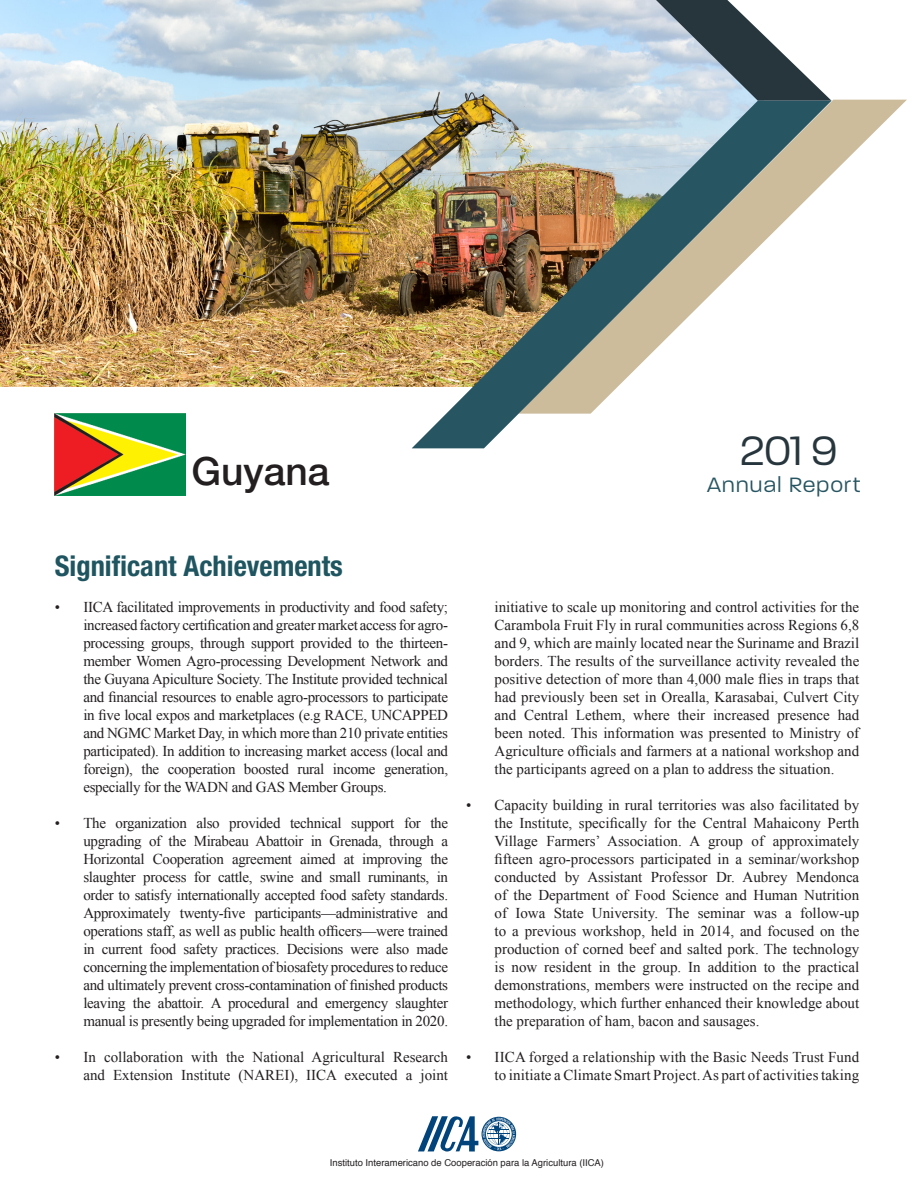
<style>
.page{position:relative;width:918px;height:1188px;background:#fff}
.page>*{position:absolute;margin:0;border:0;box-sizing:border-box;transform-origin:0 0}
.t1{font:300 44.55px "Paralucent";color:#27363d}
.t2{font:500 39px "Helvetica Neue";color:#231f20}
.t3{font:700 condensed 28.5px "Helvetica Neue";color:#1f5560}
.t4{font:300 22.5px "Paralucent";letter-spacing:.06em;color:#275562}
.t5{font:15px/18px "Times New Roman";color:#231f20;text-align:justify}
.t6{font:9.45px "Helvetica";color:#231f20}
</style>
<div class="page">
<svg style="left:418px;top:1116px;width:98px;height:36px"></svg>
<img style="left:0;top:0;width:656px;height:387px">
<svg style="left:656px;top:0;width:175px;height:100px"></svg>
<svg style="left:518px;top:100px;width:389px;height:74px"></svg>
<img style="left:412px;top:101px;width:420px;height:347px">
<img style="left:55px;top:414px;width:131px;height:81px">
<p class="t2" style="left:192px;top:447px;width:139px">Guyana</p>
<p class="t1" style="left:740px;top:426px;width:99px">201 9</p>
<p class="t4" style="left:707px;top:472px;width:155px">Annual Report</p>
<p class="t3" style="left:55px;top:549px;width:290px">Significant Achievements</p>
<p class="t5" style="left:83px;top:598px;width:366px;text-indent:-28px">• IICA facilitated improvements in productivity and food safety; increased factory certification and greater market access for agro&shy;processing groups, through support provided to the thirteen&shy;member Women Agro-processing Development Network and the Guyana Apiculture Society. The Institute provided technical and financial resources to enable agro-processors to participate in five local expos and marketplaces (e.g RACE, UNCAPPED and NGMC Market Day, in which more than 210 private entities participated). In addition to increasing market access (local and foreign), the cooperation boosted rural income generation, especially for the WADN and GAS Member Groups.</p>
<p class="t5" style="left:83px;top:814px;width:366px;text-indent:-28px">• The organization also provided technical support for the upgrading of the Mirabeau Abattoir in Grenada, through a Horizontal Cooperation agreement aimed at improving the slaughter process for cattle, swine and small ruminants, in order to satisfy internationally accepted food safety standards.<br>Approximately twenty-five participants—administrative and operations staff, as well as public health officers—were trained in current food safety practices. Decisions were also made concerning the implementation of biosafety procedures to reduce and ultimately prevent cross-contamination of finished products leaving the abattoir. A procedural and emergency slaughter manual is presently being upgraded for implementation in 2020.</p>
<p class="t5" style="left:55px;top:1048px;width:395px;text-align:right">• In collaboration with the National Agricultural Research and Extension Institute (NAREI), IICA executed a joint</p>
<p class="t5" style="left:495px;top:598px;width:366px">initiative to scale up monitoring and control activities for the Carambola Fruit Fly in rural communities across Regions 6,8 and 9, which are mainly located near the Suriname and Brazil borders. The results of the surveillance activity revealed the positive detection of more than 4,000 male flies in traps that had previously been set in Orealla, Karasabai, Culvert City and Central Lethem, where their increased presence had been noted. This information was presented to Ministry of Agriculture officials and farmers at a national workshop and the participants agreed on a plan to address the situation.</p>
<p class="t5" style="left:495px;top:796px;width:366px;text-indent:-28px">• Capacity building in rural territories was also facilitated by the Institute, specifically for the Central Mahaicony Perth Village Farmers’ Association. A group of approximately fifteen agro-processors participated in a seminar/workshop conducted by Assistant Professor Dr. Aubrey Mendonca of the Department of Food Science and Human Nutrition of Iowa State University. The seminar was a follow-up to a previous workshop, held in 2014, and focused on the production of corned beef and salted pork. The technology is now resident in the group. In addition to the practical demonstrations, members were instructed on the recipe and methodology, which further enhanced their knowledge about the preparation of ham, bacon and sausages.</p>
<p class="t5" style="left:466px;top:1048px;width:395px;text-align:right">• IICA forged a relationship with the Basic Needs Trust Fund to initiate a Climate Smart Project. As part of activities taking</p>
<p class="t6" style="left:330px;top:1156px;width:276px">Instituto Interamericano de Cooperación para la Agricultura (IICA)</p>
</div>
